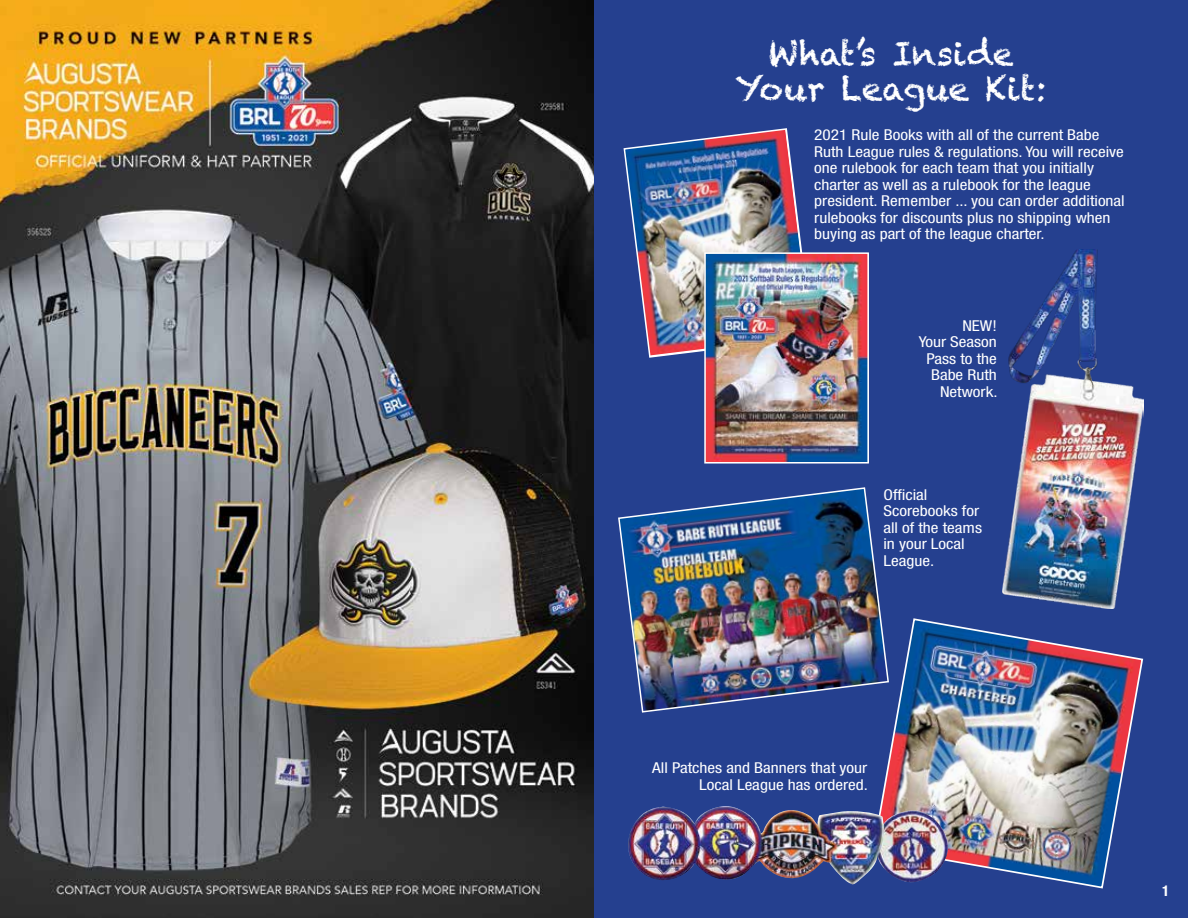
<style>
.page{position:relative;width:1188px;height:918px;background:#fff}
.page>*{position:absolute;margin:0;border:0;box-sizing:border-box;transform-origin:0 0}
.t1{font:33px/34.5px "Chalkduster";color:#fff;text-align:center}
.t2{font:condensed 15px/16.5px "Helvetica Neue LT Std";color:#fff;scale:1.15 1}
.t3{font:700 condensed 15px "Helvetica Neue";color:#fff}
</style>
<div class="page">
<div style="left:594px;top:0;width:594px;height:918px;background:#25408f"></div>
<img style="left:623px;top:128px;width:179px;height:230px">
<img style="left:707px;top:255px;width:159px;height:206px">
<div style="left:704px;top:252px;width:165px;height:212px;border:2px solid #fff"></div>
<img style="left:0;top:0;width:594px;height:918px">
<img style="left:880px;top:618px;width:264px;height:271px">
<img style="left:628px;top:806px;width:324px;height:80px">
<img style="left:618px;top:487px;width:272px;height:226px">
<img style="left:1002px;top:249px;width:141px;height:359px">
<h1 class="t1" style="left:735px;top:37px;width:313px">What’s Inside<br>Your League Kit:</h1>
<p class="t2" style="left:814px;top:126px;width:272px">2021 Rule Books with all of the current Babe Ruth League rules &amp; regulations. You will receive one rulebook for each team that you initially charter as well as a rulebook for the league president. Remember ... you can order additional rulebooks for discounts plus no shipping when buying as part of the league charter.</p>
<p class="t2" style="left:919px;top:317px;width:70px;text-align:right">NEW!<br>Your Season<br>Pass to the<br>Babe Ruth<br>Network.</p>
<p class="t2" style="left:883px;top:486px;width:87px">Official<br>Scorebooks for all of the teams in your Local<br>League.</p>
<p class="t2" style="left:652px;top:759px;width:189px;text-align:right">All Patches and Banners that your<br>Local League has ordered.</p>
<p class="t3" style="left:1162px;top:879px;width:9px">1</p>
</div>
